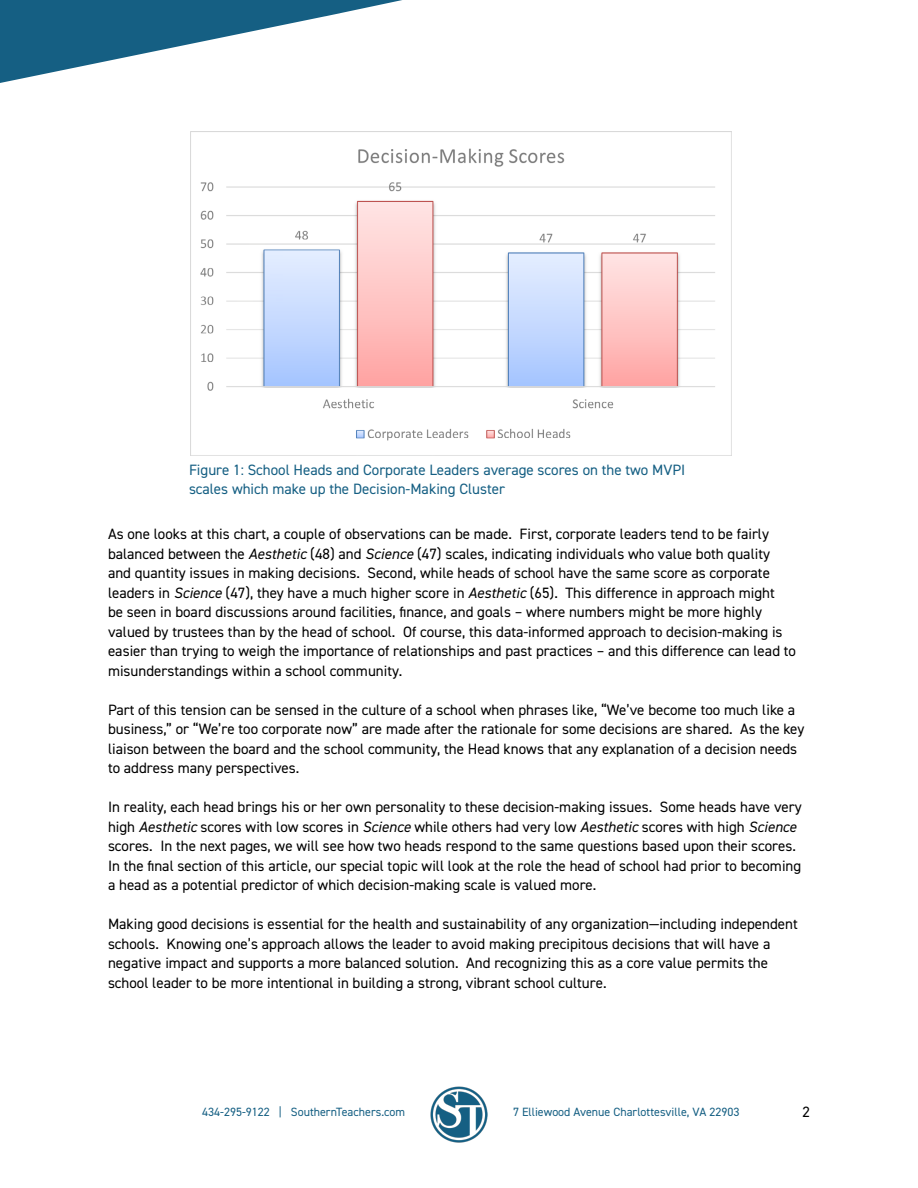
<style>
.page{position:relative;width:918px;height:1188px;background:#fff}
.page>*{position:absolute;margin:0;border:0;box-sizing:border-box;transform-origin:0 0}
.t1{font:15px/19.5px "DIN2014";color:#000}
.t2{font:15px/19.5px "DIN2014";color:#155f83}
.t3{font:12px "DIN2014";color:#155f83}
.s1{font-style:italic}
</style>
<div class="page">
<svg style="left:0;top:0;width:402px;height:83px"></svg>
<img style="left:431px;top:1087px;width:56px;height:56px">
<img style="left:191px;top:131px;width:540px;height:325px">
<p class="t2" style="left:189px;top:460px;width:498px">Figure 1: School Heads and Corporate Leaders average scores on the two MVPI scales which make up the Decision-Making Cluster</p>
<p class="t1" style="left:108px;top:524px;width:690px">As one looks at this chart, a couple of observations can be made. First, corporate leaders tend to be fairly balanced between the <span class="s1">Aesthetic</span> (48) and <span class="s1">Science</span> (47) scales, indicating individuals who value both quality and quantity issues in making decisions. Second, while heads of school have the same score as corporate leaders in <span class="s1">Science</span> (47), they have a much higher score in <span class="s1">Aesthetic</span> (65). This difference in approach might<br>be seen in board discussions around facilities, finance, and goals – where numbers might be more highly valued by trustees than by the head of school. Of course, this data-informed approach to decision-making is easier than trying to weigh the importance of relationships and past practices – and this difference can lead to misunderstandings within a school community.</p>
<p class="t1" style="left:108px;top:700px;width:698px">Part of this tension can be sensed in the culture of a school when phrases like, “We’ve become too much like a business,” or “We’re too corporate now” are made after the rationale for some decisions are shared. As the key liaison between the board and the school community, the Head knows that any explanation of a decision needs to address many perspectives.</p>
<p class="t1" style="left:108px;top:797px;width:695px">In reality, each head brings his or her own personality to these decision-making issues. Some heads have very high <span class="s1">Aesthetic</span> scores with low scores in <span class="s1">Science</span> while others had very low <span class="s1">Aesthetic</span> scores with high <span class="s1">Science </span>scores. In the next pages, we will see how two heads respond to the same questions based upon their scores.<br>In the final section of this article, our special topic will look at the role the head of school had prior to becoming a head as a potential predictor of which decision-making scale is valued more.</p>
<p class="t1" style="left:108px;top:914px;width:691px">Making good decisions is essential for the health and sustainability of any organization—including independent schools. Knowing one’s approach allows the leader to avoid making precipitous decisions that will have a negative impact and supports a more balanced solution. And recognizing this as a core value permits the school leader to be more intentional in building a strong, vibrant school culture.</p>
<p class="t3" style="left:202px;top:1105px;width:204px">434-295-9122 | SouthernTeachers.com</p>
<p class="t3" style="left:513px;top:1105px;width:228px">7 Elliewood Avenue Charlottesville, VA 22903</p>
<p class="t1" style="left:803px;top:1102px;width:9px">2</p>
</div>
